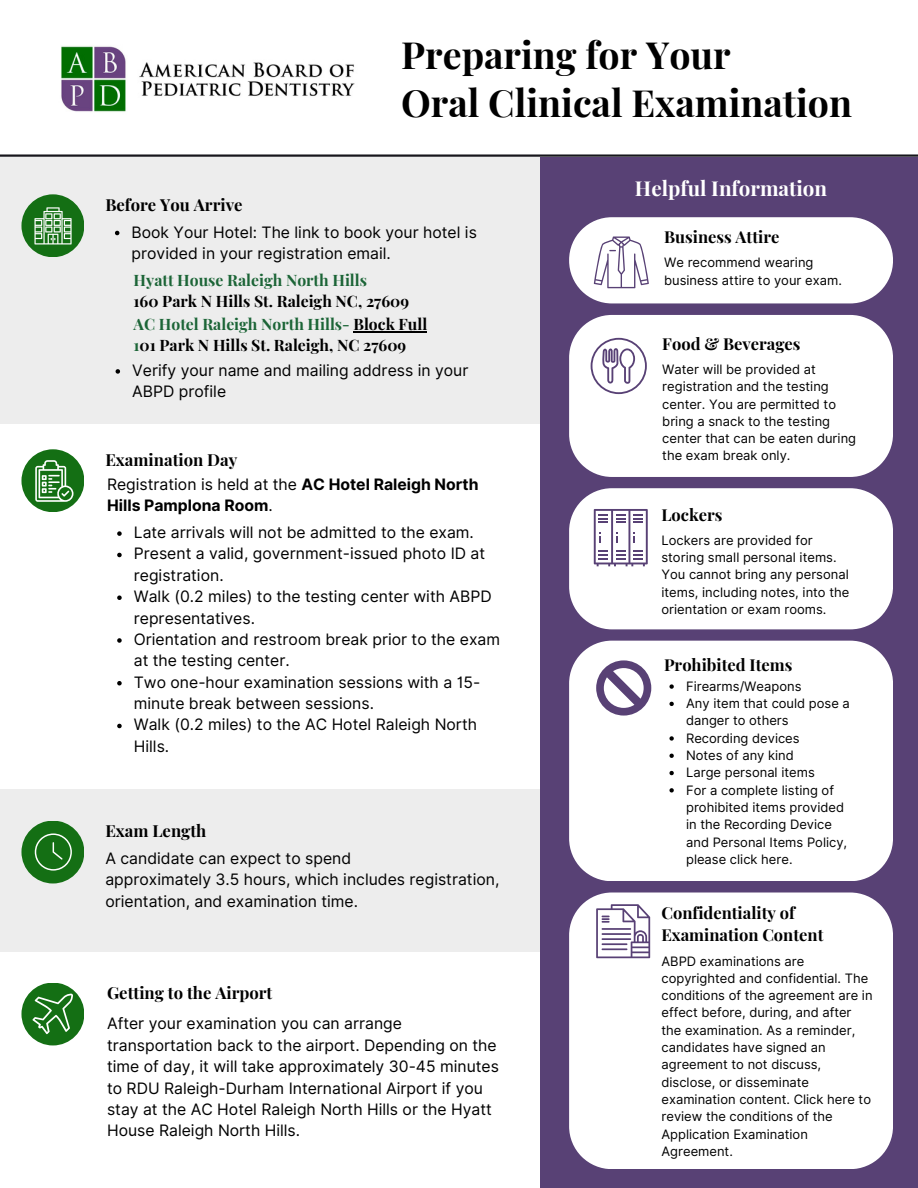
<style>
.page{position:relative;width:918px;height:1188px;background:#fff}
.page>*{position:absolute;margin:0;border:0;box-sizing:border-box;transform-origin:0 0}
.t1{font:700 37.5px "Playfair Display";color:#000}
.t2{font:700 20.55px "Playfair Display";color:#fff}
.t3{font:700 16.65px "Playfair Display";color:#000}
.t4{font:700 16.5px/22.5px "Playfair Display";color:#000}
.t5{font:15.75px/21.3px "Inter";color:#000}
.t6{font:700 15.75px "Playfair Display";color:#000}
.t7{font:700 15.75px "Playfair Display";color:#1c6537}
.t8{font:700 15.75px/21.3px "Inter";color:#000}
.t9{font:12.9px/17.2px "Inter";color:#000}
.s1{color:#000}
.s2{color:#1c6537}
.s3{font-weight:400}
</style>
<div class="page">
<div style="left:0;top:157px;width:918px;height:266px;background:#ededed"></div>
<hr style="left:0;top:154px;width:918px;height:3px;background:#17161c">
<div style="left:0;top:790px;width:918px;height:162px;background:#ededed"></div>
<div style="left:540px;top:157px;width:378px;height:1031px;background:#584175"></div>
<img style="left:61px;top:46px;width:294px;height:66px">
<div style="left:21px;top:194px;width:63px;height:63px;background:#146f14;border-radius:50%"></div>
<svg style="left:34px;top:207px;width:38px;height:37px"></svg>
<svg style="left:116px;top:369px;width:4px;height:5px"></svg>
<svg style="left:115px;top:231px;width:4px;height:4px"></svg>
<hr style="left:354px;top:331px;width:73px;height:1px;background:#000">
<div style="left:569px;top:315px;width:324px;height:162px;background:#fff"></div>
<svg style="left:591px;top:338px;width:56px;height:56px"></svg>
<div style="left:21px;top:449px;width:63px;height:63px;background:#146f14;border-radius:50%"></div>
<svg style="left:35px;top:460px;width:39px;height:42px"></svg>
<svg style="left:117px;top:531px;width:5px;height:5px"></svg>
<svg style="left:117px;top:553px;width:5px;height:4px"></svg>
<svg style="left:117px;top:595px;width:5px;height:5px"></svg>
<svg style="left:117px;top:638px;width:5px;height:5px"></svg>
<svg style="left:117px;top:681px;width:5px;height:4px"></svg>
<svg style="left:117px;top:724px;width:5px;height:4px"></svg>
<div style="left:21px;top:821px;width:63px;height:63px;background:#146f14;border-radius:50%"></div>
<svg style="left:35px;top:833px;width:37px;height:38px"></svg>
<svg style="left:569px;top:217px;width:324px;height:86px"></svg>
<div style="left:569px;top:488px;width:324px;height:141px;background:#fff"></div>
<svg style="left:594px;top:509px;width:54px;height:57px"></svg>
<div style="left:569px;top:641px;width:324px;height:240px;background:#fff"></div>
<svg style="left:596px;top:660px;width:55px;height:56px"></svg>
<svg style="left:669px;top:684px;width:5px;height:5px"></svg>
<svg style="left:669px;top:702px;width:5px;height:4px"></svg>
<svg style="left:669px;top:736px;width:5px;height:5px"></svg>
<svg style="left:669px;top:754px;width:5px;height:4px"></svg>
<svg style="left:669px;top:771px;width:5px;height:4px"></svg>
<svg style="left:669px;top:788px;width:5px;height:5px"></svg>
<div style="left:569px;top:893px;width:324px;height:276px;background:#fff"></div>
<svg style="left:596px;top:904px;width:54px;height:54px"></svg>
<div style="left:21px;top:983px;width:63px;height:62px;background:#146f14;border-radius:50%"></div>
<svg style="left:33px;top:994px;width:40px;height:40px"></svg>
<p class="t3" style="left:105px;top:193px;width:139px">Before You Arrive</p>
<p class="t1" style="left:401px;top:29px;width:331px">Preparing for Your</p>
<p class="t1" style="left:401px;top:76px;width:452px">Oral Clinical Examination</p>
<p class="t2" style="left:635px;top:173px;width:194px">Helpful Information</p>
<p class="t5" style="left:132px;top:221px;width:347px">Book Your Hotel: The link to book your hotel is provided in your registration email.</p>
<p class="t7" style="left:134px;top:269px;width:235px">Hyatt House Raleigh North Hills</p>
<p class="t6" style="left:134px;top:290px;width:277px">160 Park N Hills St. Raleigh NC, 27609</p>
<p class="t7" style="left:134px;top:313px;width:295px">AC Hotel Raleigh North Hills- <span class="s1">Block Full</span></p>
<p class="t6" style="left:134px;top:334px;width:274px"><span class="s2">1</span>01 Park N Hills St. Raleigh, NC 27609</p>
<p class="t5" style="left:132px;top:360px;width:338px">Verify your name and mailing address in your<br>ABPD profile</p>
<p class="t3" style="left:105px;top:448px;width:134px">Examination Day</p>
<p class="t8" style="left:107px;top:474px;width:373px"><span class="s3">Registration is held at the</span> AC Hotel Raleigh North<br>Hills Pamplona Room<span class="s3">.</span></p>
<p class="t5" style="left:134px;top:522px;width:342px">Late arrivals will not be admitted to the exam.</p>
<p class="t5" style="left:134px;top:543px;width:353px">Present a valid, government-issued photo ID at registration.</p>
<p class="t5" style="left:134px;top:586px;width:359px">Walk (0.2 miles) to the testing center with ABPD representatives.</p>
<p class="t5" style="left:134px;top:629px;width:368px">Orientation and restroom break prior to the exam at the testing center.</p>
<p class="t5" style="left:134px;top:671px;width:348px">Two one-hour examination sessions with a 15- minute break between sessions.</p>
<p class="t5" style="left:134px;top:714px;width:345px">Walk (0.2 miles) to the AC Hotel Raleigh North<br>Hills.</p>
<p class="t3" style="left:105px;top:819px;width:103px">Exam Length</p>
<p class="t5" style="left:105px;top:847px;width:247px">A candidate can expect to spend</p>
<p class="t5" style="left:105px;top:869px;width:395px">approximately 3.5 hours, which includes registration, orientation, and examination time.</p>
<p class="t3" style="left:107px;top:981px;width:167px">Getting to the Airport</p>
<p class="t5" style="left:107px;top:1013px;width:393px">After your examination you can arrange transportation back to the airport. Depending on the time of day, it will take approximately 30-45 minutes to RDU Raleigh-Durham International Airport if you stay at the AC Hotel Raleigh North Hills or the Hyatt House Raleigh North Hills.</p>
<p class="t4" style="left:664px;top:225px;width:117px">Business Attire</p>
<p class="t9" style="left:664px;top:254px;width:179px">We recommend wearing business attire to your exam.</p>
<p class="t4" style="left:662px;top:332px;width:140px">Food &amp; Beverages</p>
<p class="t9" style="left:662px;top:361px;width:195px">Water will be provided at registration and the testing center. You are permitted to bring a snack to the testing center that can be eaten during the exam break only.</p>
<p class="t4" style="left:661px;top:503px;width:62px">Lockers</p>
<p class="t9" style="left:661px;top:532px;width:189px">Lockers are provided for storing small personal items.<br>You cannot bring any personal items, including notes, into the orientation or exam rooms.</p>
<p class="t4" style="left:664px;top:653px;width:130px">Prohibited Items</p>
<p class="t9" style="left:686px;top:678px;width:117px">Firearms/Weapons</p>
<p class="t9" style="left:686px;top:695px;width:165px">Any item that could pose a danger to others</p>
<p class="t9" style="left:686px;top:729px;width:115px">Recording devices</p>
<p class="t9" style="left:686px;top:747px;width:109px">Notes of any kind</p>
<p class="t9" style="left:686px;top:764px;width:130px">Large personal items</p>
<p class="t9" style="left:686px;top:781px;width:163px">For a complete listing of prohibited items provided in the Recording Device and Personal Items Policy, please click here.</p>
<p class="t4" style="left:661px;top:901px;width:163px">Confidentiality of<br>Examination Content</p>
<p class="t9" style="left:661px;top:952px;width:213px">ABPD examinations are copyrighted and confidential. The conditions of the agreement are in effect before, during, and after the examination. As a reminder, candidates have signed an agreement to not discuss, disclose, or disseminate examination content. Click here to review the conditions of the<br>Application Examination<br>Agreement.</p>
</div>
